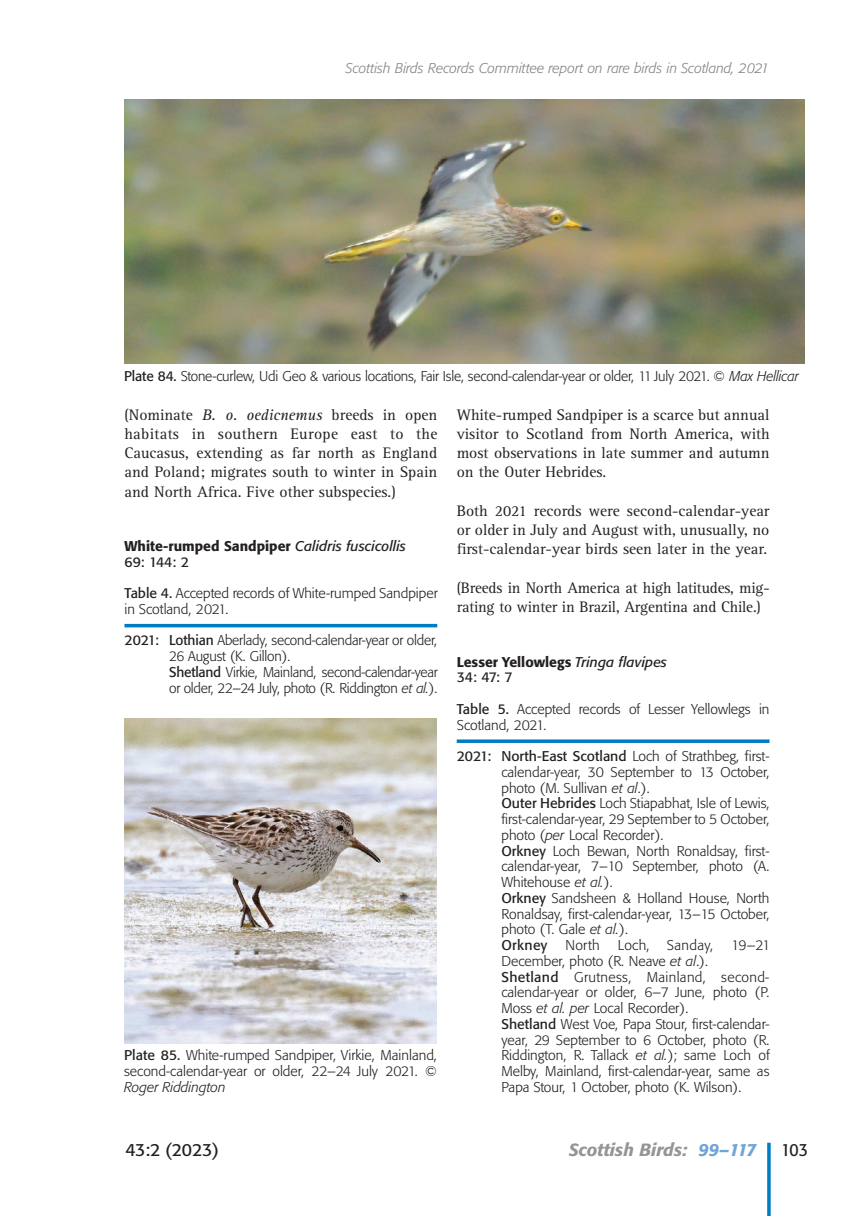
<style>
.page{position:relative;width:844px;height:1216px;background:#fff}
.page>*{position:absolute;margin:0;border:0;box-sizing:border-box;transform-origin:0 0}
.t1{font:italic 500 17.5px "Formata BQ";color:#939598}
.t2{font:17.5px "Formata BQ";color:#231f20}
.t3{font:17.5px "Formata BQ";color:#231f20;scale:.9 1}
.t4{font:15.75px/19.2px "AT Rotis Serif";color:#231f20;text-align:justify}
.t5{font:300 14px/15.8px "Formata BQ";color:#231f20}
.t6{font:500 14px/15.8px "Formata BQ";color:#231f20}
.t7{font:italic 300 14px "Formata BQ";color:#808285}
.t8{font:italic 300 14px "Formata BQ";color:#231f20}
.t9{font:300 14px "Formata BQ";letter-spacing:.025em;color:#231f20}
.s1{font-weight:400}
.s2{font-style:italic}
.s3{font-weight:400;font-style:italic}
.s4{color:#70a3d6}
</style>
<div class="page">
<hr style="left:767px;top:1142px;width:3px;height:73px;background:#007cc2">
<hr style="left:124px;top:624px;width:313px;height:3px;background:#007cc2">
<svg style="left:456px;top:739px;width:313px;height:4px"></svg>
<img style="left:124px;top:718px;width:313px;height:325px">
<img style="left:124px;top:99px;width:680px;height:265px">
<p class="t7" style="left:345px;top:59px;width:425px">Scottish Birds Records Committee report on rare birds in Scotland, 2021</p>
<p class="t5" style="left:124px;top:368px;width:676px"><span class="s1">Plate 84.</span> Stone-curlew, Udi Geo &amp; various locations, Fair Isle, second-calendar-year or older, 11 July 2021. © <span class="s2">Max Hellicar</span></p>
<p class="t4" style="left:124px;top:405px;width:314px">(Nominate <span class="s2">B. o. oedicnemus</span> breeds in open habitats in southern Europe east to the Caucasus, extending as far north as England and Poland; migrates south to winter in Spain and North Africa. Five other subspecies.)</p>
<p class="t6" style="left:124px;top:538px;width:283px">White-rumped Sandpiper <span class="s3">Calidris fuscicollis<br></span><span class="s1">69: 144: 2</span></p>
<p class="t5" style="left:124px;top:585px;width:315px"><span class="s1">Table 4.</span> Accepted records of White-rumped Sandpiper in Scotland, 2021.</p>
<p class="t5" style="left:169px;top:632px;width:270px;text-indent:-45px"><span class="s1">2021: Lothian</span> Aberlady, second-calendar-year or older, 26 August (K. Gillon).<br><span class="s1">Shetland</span> Virkie, Mainland, second-calendar-year or older, 22–24 July, photo (R. Riddington <span class="s2">et al.</span>).</p>
<p class="t5" style="left:124px;top:1047px;width:314px"><span class="s1">Plate 85.</span> White-rumped Sandpiper, Virkie, Mainland, second-calendar-year or older, 22–24 July 2021. ©</p>
<p class="t8" style="left:124px;top:1078px;width:103px">Roger Riddington</p>
<p class="t2" style="left:125px;top:1138px;width:95px">43:2 (2023)</p>
<p class="t4" style="left:456px;top:405px;width:314px">White-rumped Sandpiper is a scarce but annual visitor to Scotland from North America, with most observations in late summer and autumn on the Outer Hebrides.</p>
<p class="t4" style="left:456px;top:501px;width:314px">Both 2021 records were second-calendar-year or older in July and August with, unusually, no first-calendar-year birds seen later in the year.</p>
<p class="t4" style="left:456px;top:578px;width:314px">(Breeds in North America at high latitudes, mig&shy;rating to winter in Brazil, Argentina and Chile.)</p>
<p class="t6" style="left:456px;top:653px;width:212px">Lesser Yellowlegs <span class="s3">Tringa flavipes<br></span><span class="s1">34: 47: 7</span></p>
<p class="t5" style="left:456px;top:701px;width:314px"><span class="s1">Table 5.</span> Accepted records of Lesser Yellowlegs in<br>Scotland, 2021.</p>
<p class="t5" style="left:501px;top:748px;width:269px;text-indent:-45px"><span class="s1">2021: North-East Scotland</span> Loch of Strathbeg, first&shy;calendar-year, 30 September to 13 October, photo (M. Sullivan <span class="s2">et al</span>.).<br><span class="s1">Outer Hebrides</span> Loch Stiapabhat, Isle of Lewis, first-calendar-year, 29 September to 5 October, photo (<span class="s2">per</span> Local Recorder).<br><span class="s1">Orkney</span> Loch Bewan, North Ronaldsay, first&shy;calendar-year, 7–10 September, photo (A.<br>Whitehouse <span class="s2">et al.</span>).<br><span class="s1">Orkney</span> Sandsheen &amp; Holland House, North Ronaldsay, first-calendar-year, 13–15 October, photo (T. Gale <span class="s2">et al.</span>).<br><span class="s1">Orkney</span></p>
<p class="t5" style="left:565px;top:937px;width:36px">North</p>
<p class="t9" style="left:617px;top:937px;width:97px">Loch, Sanday,</p>
<p class="t5" style="left:731px;top:937px;width:41px">19–21</p>
<p class="t5" style="left:501px;top:953px;width:270px">December, photo (R. Neave <span class="s2">et al</span>.).<br><span class="s1">Shetland</span> Grutness, Mainland, second&shy;calendar-year or older, 6–7 June, photo (P.<br>Moss <span class="s2">et al. per</span> Local Recorder).<br><span class="s1">Shetland</span> West Voe, Papa Stour, first-calendar&shy;year, 29 September to 6 October, photo (R.<br>Riddington, R. Tallack <span class="s2">et al.</span>); same Loch of Melby, Mainland, first-calendar-year, same as Papa Stour, 1 October, photo (K. Wilson).</p>
<p class="t1" style="left:568px;top:1138px;width:189px">Scottish Birds: <span class="s4">99–117</span></p>
<p class="t3" style="left:781px;top:1138px;width:31px">103</p>
</div>
